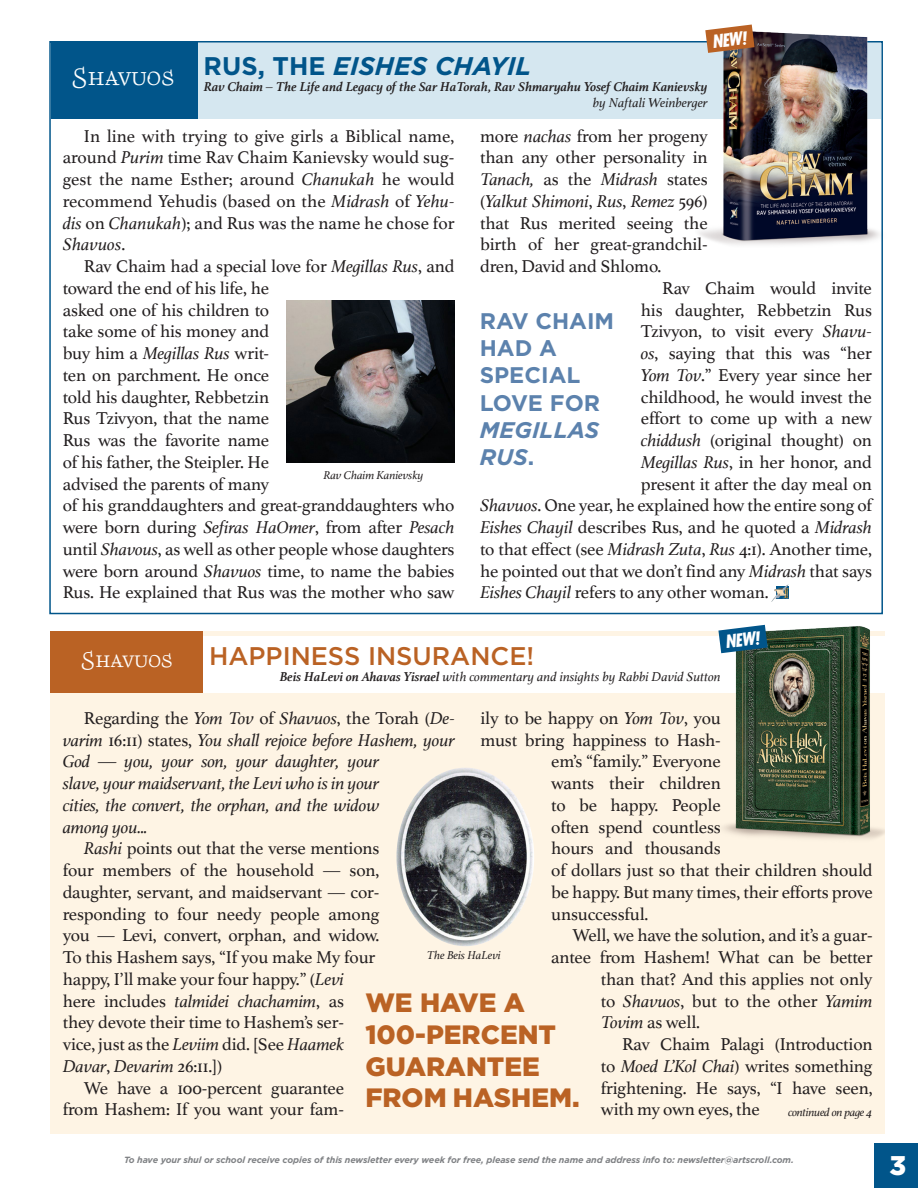
<style>
.page{position:relative;width:918px;height:1188px;background:#fff}
.page>*{position:absolute;margin:0;border:0;box-sizing:border-box;transform-origin:0 0}
.Category{font:28.2px "Liza Caps Pro";color:#fff}
.t1{font:900 27px "Gotham";color:#fff}
.Teaser{font:900 26.55px/31.8px "Gotham";color:#ba6224}
.Paragraph_Title{font:italic 700 25.5px "Gotham";color:#01558a}
.Paragraph_Title-2{font:500 25.5px "Gotham";color:#ba6224}
.Category-2{font:25.2px "Liza Caps Pro";color:#fff}
.Teaser-2{font:700 22.5px/27.2px "Gotham";color:#5c82ad}
.Body_Text{font:italic 20.7px "Agenda Black Extra Cond";color:#fff}
.Body_Text-2{font:18px/21.8px "Athelas";letter-spacing:-.01em;color:#231f20;text-align:justify}
.Body_Text-3{font:italic 18px/21.8px "Athelas";letter-spacing:-.01em;color:#231f20}
.Source{font:italic 700 13.5px/16.2px "Athelas";color:#231f20;text-align:right}
.Source-2{font:italic 13.5px "Athelas";color:#231f20}
.Body_Text-4{font:italic 12px "Athelas";letter-spacing:-.01em;color:#231f20}
.Body_Text-5{font:italic 12px "Athelas";letter-spacing:-.03em;color:#231f20}
.t2{font:italic 700 9px "Gotham";letter-spacing:-.01em;color:#808285}
.s1{font-style:normal}
.s2{font-weight:400}
.s3{font-style:italic}
.s4{font-weight:700}
</style>
<div class="page">
<div style="left:874px;top:1143px;width:44px;height:45px;background:#01558a"></div>
<div style="left:50px;top:632px;width:835px;height:502px;background:#fef4e4"></div>
<div style="left:54px;top:636px;width:831px;height:57px;background:#fff"></div>
<img style="left:708px;top:624px;width:177px;height:215px">
<svg style="left:718px;top:625px;width:50px;height:28px"></svg>
<div style="left:51px;top:42px;width:830px;height:77px;background:#d5e7f0"></div>
<div style="left:51px;top:41px;width:146px;height:78px;background:#01558a"></div>
<img style="left:695px;top:31px;width:188px;height:217px">
<svg style="left:705px;top:25px;width:50px;height:28px"></svg>
<div style="left:50px;top:631px;width:153px;height:62px;background:#ba6224"></div>
<svg style="left:788px;top:586px;width:1px;height:13px"></svg>
<img style="left:772px;top:584px;width:16px;height:17px">
<img style="left:286px;top:301px;width:169px;height:162px">
<img style="left:396px;top:768px;width:138px;height:178px">
<p class="Body_Text" style="left:712px;top:30px;width:35px;rotate:-7deg">NEW!</p>
<p class="Paragraph_Title" style="left:204px;top:49px;width:329px"><span class="s1">RUS, THE</span> EISHES CHAYIL</p>
<p class="Source" style="left:204px;top:78px;width:505px">Rav Chaim – The Life and Legacy of the Sar HaTorah, Rav Shmaryahu Yosef Chaim Kanievsky <span class="s2">by Naftali Weinberger</span></p>
<p class="Body_Text-2" style="left:63px;top:124px;width:393px;text-indent:21px">In line with trying to give girls a Biblical name, around <span class="s3">Purim</span> time Rav Chaim Kanievsky would sug&shy;gest the name Esther; around <span class="s3">Chanukah</span> he would recommend Yehudis (based on the <span class="s3">Midrash</span> of <span class="s3">Yehu&shy;dis</span> on <span class="s3">Chanukah</span>); and Rus was the name he chose for <span class="s3">Shavuos</span>.</p>
<p class="Body_Text-2" style="left:63px;top:255px;width:393px;text-align:left;text-indent:21px">Rav Chaim had a special love for <span class="s3">Megillas Rus</span>, and toward the end of his life, he<br>asked one of his children to<br>take some of his money and<br>buy him a <span class="s3">Megillas Rus</span> writ-<br>ten on parchment. He once<br>told his daughter, Rebbetzin<br>Rus Tzivyon, that the name<br>Rus was the favorite name<br>of his father, the Steipler. He<br>advised the parents of many<br>of his granddaughters and great-granddaughters who were born during <span class="s3">Sefiras HaOmer</span>, from after <span class="s3">Pesach </span>until <span class="s3">Shavous</span>, as well as other people whose daughters were born around <span class="s3">Shavuos</span> time, to name the babies Rus. He explained that Rus was the mother who saw</p>
<p class="Category" style="left:70px;top:61px;width:106px">Shavuos</p>
<p class="Body_Text-2" style="left:480px;top:124px;width:229px">more <span class="s3">nachas</span> from her progeny than any other personality in <span class="s3">Tanach,</span> as the <span class="s3">Midrash</span> states (<span class="s3">Yalkut Shimoni</span>, <span class="s3">Rus</span>, <span class="s3">Remez</span> 596) that Rus merited seeing the birth of her great-grandchil&shy;dren, David and Shlomo.</p>
<p class="Body_Text-2" style="left:662px;top:277px;width:211px">Rav Chaim would invite</p>
<p class="Body_Text-2" style="left:641px;top:298px;width:233px">his daughter, Rebbetzin Rus</p>
<p class="Body_Text-2" style="left:641px;top:320px;width:233px">Tzivyon, to visit every <span class="s3">Shavu-</span></p>
<p class="Body_Text-2" style="left:641px;top:342px;width:233px"><span class="s3">os</span>, saying that this was “her</p>
<p class="Body_Text-2" style="left:641px;top:364px;width:233px"><span class="s3">Yom Tov</span>.” Every year since her</p>
<p class="Body_Text-2" style="left:641px;top:385px;width:233px">childhood, he would invest the</p>
<p class="Body_Text-2" style="left:641px;top:407px;width:233px">effort to come up with a new</p>
<p class="Body_Text-2" style="left:641px;top:429px;width:233px"><span class="s3">chiddush</span> (original thought) on</p>
<p class="Body_Text-2" style="left:641px;top:451px;width:233px"><span class="s3">Megillas Rus</span>, in her honor, and</p>
<p class="Body_Text-2" style="left:641px;top:472px;width:233px">present it after the day meal on</p>
<p class="Body_Text-2" style="left:480px;top:494px;width:393px"><span class="s3">Shavuos</span>. One year, he explained how the entire song of</p>
<p class="Body_Text-2" style="left:480px;top:516px;width:393px"><span class="s3">Eishes Chayil</span> describes Rus, and he quoted a <span class="s3">Midrash</span></p>
<p class="Body_Text-2" style="left:480px;top:538px;width:393px">to that effect (see <span class="s3">Midrash Zuta</span>, <span class="s3">Rus</span> 4:1). Another time,</p>
<p class="Body_Text-2" style="left:480px;top:559px;width:393px">he pointed out that we don’t find any <span class="s3">Midrash</span> that says</p>
<p class="Body_Text-2" style="left:480px;top:581px;width:290px"><span class="s3">Eishes Chayil</span> refers to any other woman.</p>
<p class="Teaser-2" style="left:480px;top:308px;width:136px">RAV CHAIM<br>HAD A<br>SPECIAL<br>LOVE FOR<br><span class="s3">MEGILLAS<br>RUS</span>.</p>
<p class="Body_Text-4" style="left:323px;top:465px;width:102px">Rav Chaim Kanievsky</p>
<p class="Body_Text" style="left:725px;top:631px;width:35px;rotate:-7deg">NEW!</p>
<p class="Paragraph_Title-2" style="left:209px;top:639px;width:327px">HAPPINESS INSURANCE!</p>
<p class="Source-2" style="left:280px;top:666px;width:443px"><span class="s4">Beis HaLevi on Ahavas Yisrael</span> with commentary and insights by Rabbi David Sutton</p>
<p class="Body_Text-3" style="left:63px;top:707px;width:394px;text-indent:21px"><span class="s1">Regarding the</span> Yom Tov <span class="s1">of</span> Shavuos<span class="s1">, the Torah (</span>De&shy;varim <span class="s1">16:11) states,</span> You shall rejoice before Hashem, your God — you, your son, your daughter, your<br>slave, your maidservant, the Levi who is in your<br>cities, the convert, the orphan, and the widow<br>among you...</p>
<p class="Body_Text-2" style="left:63px;top:837px;width:318px;text-align:left;text-indent:21px"><span class="s3">Rashi</span> points out that the verse mentions four members of the household — son, daughter, servant, and maidservant — cor&shy;responding to four needy people among you — Levi, convert, orphan, and widow.<br>To this Hashem says, “If you make My four happy, I’ll make your four happy.” (<span class="s3">Levi </span>here includes <span class="s3">talmidei chachamim</span>, as they devote their time to Hashem’s ser&shy;vice, just as the <span class="s3">Leviim</span> did. [See <span class="s3">Haamek Davar</span>, <span class="s3">Devarim</span> 26:11.])</p>
<p class="Body_Text-2" style="left:63px;top:1076px;width:283px;text-align:right">We have a 100-percent guarantee from Hashem: If you want your fam-</p>
<p class="Category-2" style="left:80px;top:645px;width:95px">Shavuos</p>
<p class="Body_Text-2" style="left:480px;top:707px;width:242px">ily to be happy on <span class="s3">Yom Tov</span>, you</p>
<p class="Body_Text-2" style="left:480px;top:728px;width:242px">must bring happiness to Hash-</p>
<p class="Body_Text-2" style="left:551px;top:750px;width:171px">em’s “family.” Everyone</p>
<p class="Body_Text-2" style="left:551px;top:772px;width:171px">wants their children</p>
<p class="Body_Text-2" style="left:551px;top:794px;width:171px">to be happy. People</p>
<p class="Body_Text-2" style="left:551px;top:815px;width:171px">often spend countless</p>
<p class="Body_Text-2" style="left:551px;top:837px;width:171px">hours and thousands</p>
<p class="Body_Text-2" style="left:551px;top:859px;width:323px">of dollars just so that their children should</p>
<p class="Body_Text-2" style="left:551px;top:881px;width:323px">be happy. But many times, their efforts prove</p>
<p class="Body_Text-2" style="left:551px;top:902px;width:99px">unsuccessful.</p>
<p class="Body_Text-2" style="left:572px;top:924px;width:302px">Well, we have the solution, and it’s a guar-</p>
<p class="Body_Text-2" style="left:551px;top:946px;width:323px">antee from Hashem! What can be better</p>
<p class="Body_Text-2" style="left:601px;top:968px;width:273px">than that? And this applies not only</p>
<p class="Body_Text-2" style="left:601px;top:989px;width:273px">to <span class="s3">Shavuos</span>, but to the other <span class="s3">Yamim</span></p>
<p class="Body_Text-2" style="left:601px;top:1011px;width:101px"><span class="s3">Tovim</span> as well.</p>
<p class="Body_Text-2" style="left:601px;top:1033px;width:273px;text-indent:21px">Rav Chaim Palagi (Introduction to <span class="s3">Moed L’Kol Chai</span>) writes something frightening. He says, “I have seen, with my own eyes, the</p>
<p class="Body_Text-4" style="left:427px;top:946px;width:76px">The Beis HaLevi</p>
<p class="Teaser" style="left:365px;top:986px;width:216px">WE HAVE A<br>100-PERCENT<br>GUARANTEE<br>FROM HASHEM.</p>
<p class="Body_Text-5" style="left:788px;top:1103px;width:85px">continued on page 4</p>
<p class="t2" style="left:124px;top:1154px;width:671px">To have your shul or school receive copies of this newsletter every week for free, please send the name and address info to: newsletter@artscroll.com.</p>
<h2 class="t1" style="left:889px;top:1147px;width:18px">3</h2>
</div>
